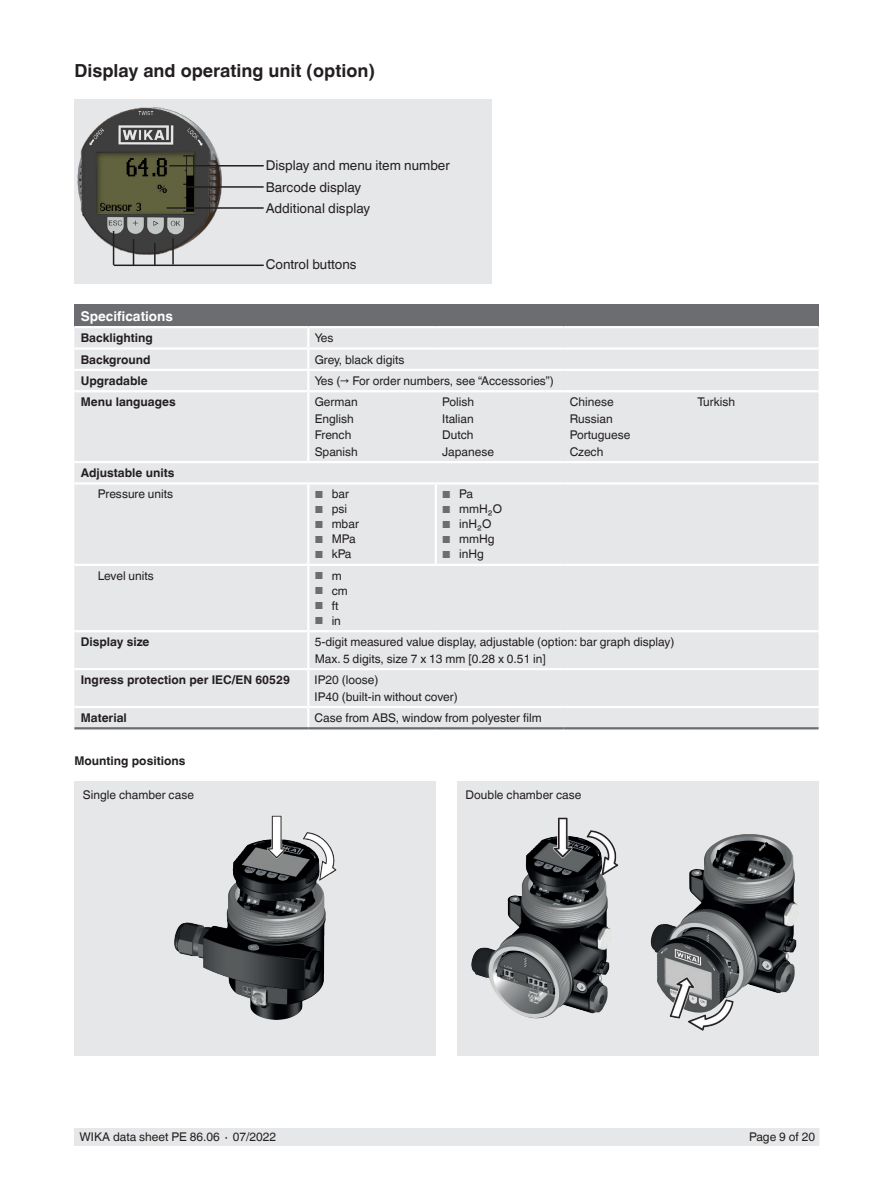
<style>
.page{position:relative;width:893px;height:1188px;background:#fff}
.page>*{position:absolute;margin:0;border:0;box-sizing:border-box;transform-origin:0 0}
.t1{font:700 18px "Helvetica World";color:#231f20}
.t2{font:13.5px "Helvetica World";color:#231f20}
.t3{font:700 13.5px "Helvetica World";color:#fff}
.t4{font:12px/16.5px "Helvetica World";color:#231f20}
.t5{font:700 12px "Helvetica World";color:#231f20}
.t6{font:10.2px "Helvetica World";color:#6c6d70}
.s1{font-size:10.2px;color:#6c6d70}
.s2{font-size:12px;color:#231f20}
</style>
<div class="page">
<div style="left:75px;top:1128px;width:744px;height:17px;background:#e6e7e9"></div>
<div style="left:74px;top:99px;width:418px;height:185px;background:#e6e7e9"></div>
<img style="left:77px;top:107px;width:145px;height:148px">
<hr style="left:167px;top:207px;width:97px;height:2px;background:#231f20">
<hr style="left:169px;top:165px;width:95px;height:2px;background:#231f20">
<hr style="left:114px;top:265px;width:150px;height:1px;background:#231f20">
<hr style="left:172px;top:238px;width:2px;height:27px;background:#231f20">
<hr style="left:154px;top:243px;width:2px;height:22px;background:#231f20">
<svg style="left:133px;top:239px;width:1px;height:26px"></svg>
<hr style="left:113px;top:231px;width:1px;height:34px;background:#231f20">
<hr style="left:187px;top:186px;width:77px;height:2px;background:#231f20">
<div style="left:74px;top:305px;width:745px;height:22px;background:#6c6d70"></div>
<div style="left:74px;top:328px;width:745px;height:399px;background:#e6e7e9"></div>
<hr style="left:74px;top:326px;width:234px;height:2px;background:#fff">
<hr style="left:308px;top:326px;width:128px;height:2px;background:#fff">
<hr style="left:436px;top:326px;width:127px;height:2px;background:#fff">
<hr style="left:563px;top:326px;width:128px;height:2px;background:#fff">
<hr style="left:691px;top:326px;width:128px;height:2px;background:#fff">
<hr style="left:74px;top:347px;width:234px;height:3px;background:#fff">
<hr style="left:308px;top:347px;width:128px;height:3px;background:#fff">
<hr style="left:436px;top:347px;width:127px;height:3px;background:#fff">
<hr style="left:563px;top:347px;width:128px;height:3px;background:#fff">
<hr style="left:691px;top:347px;width:128px;height:3px;background:#fff">
<hr style="left:74px;top:369px;width:234px;height:2px;background:#fff">
<hr style="left:308px;top:369px;width:128px;height:2px;background:#fff">
<svg style="left:307px;top:328px;width:2px;height:62px"></svg>
<hr style="left:436px;top:369px;width:127px;height:2px;background:#fff">
<hr style="left:563px;top:369px;width:128px;height:2px;background:#fff">
<hr style="left:691px;top:369px;width:128px;height:2px;background:#fff">
<hr style="left:74px;top:390px;width:234px;height:2px;background:#fff">
<hr style="left:308px;top:390px;width:128px;height:2px;background:#fff">
<hr style="left:307px;top:392px;width:2px;height:69px;background:#fff">
<hr style="left:436px;top:390px;width:127px;height:2px;background:#fff">
<hr style="left:563px;top:390px;width:128px;height:2px;background:#fff">
<hr style="left:691px;top:390px;width:128px;height:2px;background:#fff">
<hr style="left:74px;top:461px;width:234px;height:2px;background:#fff">
<hr style="left:308px;top:461px;width:128px;height:2px;background:#fff">
<hr style="left:436px;top:461px;width:127px;height:2px;background:#fff">
<hr style="left:563px;top:461px;width:128px;height:2px;background:#fff">
<hr style="left:691px;top:461px;width:128px;height:2px;background:#fff">
<hr style="left:74px;top:482px;width:234px;height:3px;background:#fff">
<hr style="left:308px;top:482px;width:128px;height:3px;background:#fff">
<hr style="left:307px;top:485px;width:2px;height:79px;background:#fff">
<hr style="left:436px;top:482px;width:127px;height:3px;background:#fff">
<hr style="left:563px;top:482px;width:128px;height:3px;background:#fff">
<hr style="left:691px;top:482px;width:128px;height:3px;background:#fff">
<hr style="left:74px;top:564px;width:234px;height:2px;background:#fff">
<hr style="left:308px;top:564px;width:128px;height:2px;background:#fff">
<hr style="left:307px;top:566px;width:2px;height:64px;background:#fff">
<hr style="left:436px;top:564px;width:127px;height:2px;background:#fff">
<hr style="left:563px;top:564px;width:128px;height:2px;background:#fff">
<hr style="left:691px;top:564px;width:128px;height:2px;background:#fff">
<hr style="left:74px;top:630px;width:234px;height:2px;background:#fff">
<hr style="left:308px;top:630px;width:128px;height:2px;background:#fff">
<hr style="left:307px;top:632px;width:2px;height:36px;background:#fff">
<hr style="left:436px;top:630px;width:127px;height:2px;background:#fff">
<hr style="left:563px;top:630px;width:128px;height:2px;background:#fff">
<hr style="left:691px;top:630px;width:128px;height:2px;background:#fff">
<hr style="left:74px;top:668px;width:234px;height:2px;background:#fff">
<hr style="left:308px;top:668px;width:128px;height:2px;background:#fff">
<hr style="left:307px;top:670px;width:2px;height:36px;background:#fff">
<hr style="left:436px;top:668px;width:127px;height:2px;background:#fff">
<hr style="left:563px;top:668px;width:128px;height:2px;background:#fff">
<hr style="left:691px;top:668px;width:128px;height:2px;background:#fff">
<hr style="left:74px;top:706px;width:234px;height:2px;background:#fff">
<hr style="left:308px;top:706px;width:128px;height:2px;background:#fff">
<svg style="left:307px;top:708px;width:2px;height:19px"></svg>
<hr style="left:436px;top:706px;width:127px;height:2px;background:#fff">
<hr style="left:563px;top:706px;width:128px;height:2px;background:#fff">
<hr style="left:691px;top:706px;width:128px;height:2px;background:#fff">
<hr style="left:74px;top:727px;width:234px;height:2px;background:#6c6d70">
<hr style="left:308px;top:727px;width:128px;height:2px;background:#6c6d70">
<hr style="left:436px;top:727px;width:127px;height:2px;background:#6c6d70">
<hr style="left:563px;top:727px;width:128px;height:2px;background:#6c6d70">
<hr style="left:691px;top:727px;width:128px;height:2px;background:#6c6d70">
<hr style="left:435px;top:485px;width:2px;height:79px;background:#fff">
<div style="left:74px;top:782px;width:362px;height:274px;background:#e6e7e9"></div>
<div style="left:457px;top:782px;width:362px;height:274px;background:#e6e7e9"></div>
<img style="left:174px;top:816px;width:163px;height:204px">
<img style="left:471px;top:817px;width:328px;height:214px">
<h1 class="t1" style="left:74px;top:60px;width:302px">Display and operating unit (option)</h1>
<p class="t2" style="left:266px;top:158px;width:186px">Display and menu item number</p>
<p class="t2" style="left:266px;top:200px;width:106px">Additional display</p>
<p class="t2" style="left:266px;top:179px;width:97px">Barcode display</p>
<p class="t2" style="left:266px;top:257px;width:92px">Control buttons</p>
<p class="t3" style="left:81px;top:308px;width:94px">Specifications</p>
<p class="t5" style="left:81px;top:331px;width:74px">Backlighting</p>
<p class="t4" style="left:315px;top:330px;width:20px">Yes</p>
<p class="t5" style="left:81px;top:352px;width:71px">Background</p>
<p class="t4" style="left:315px;top:351px;width:91px">Grey, black digits</p>
<p class="t5" style="left:81px;top:374px;width:68px">Upgradable</p>
<p class="t4" style="left:315px;top:372px;width:241px">Yes (→ For order numbers, see “Accessories”)</p>
<p class="t5" style="left:81px;top:395px;width:96px">Menu languages</p>
<p class="t4" style="left:315px;top:394px;width:45px">German<br>English<br>French<br>Spanish</p>
<p class="t4" style="left:442px;top:394px;width:53px">Polish<br>Italian<br>Dutch<br>Japanese</p>
<p class="t4" style="left:570px;top:394px;width:62px">Chinese<br>Russian<br>Portuguese<br>Czech</p>
<p class="t4" style="left:697px;top:394px;width:39px">Turkish</p>
<p class="t5" style="left:81px;top:466px;width:95px">Adjustable units</p>
<p class="t4" style="left:98px;top:486px;width:77px">Pressure units</p>
<p class="t4" style="left:315px;top:486px;width:36px"><span class="s1">■</span> bar</p>
<p class="t4" style="left:315px;top:501px;width:34px"><span class="s1">■</span> psi</p>
<p class="t4" style="left:315px;top:516px;width:46px"><span class="s1">■</span> mbar</p>
<p class="t4" style="left:315px;top:531px;width:43px"><span class="s1">■</span> MPa</p>
<p class="t4" style="left:315px;top:546px;width:38px"><span class="s1">■</span> kPa</p>
<p class="t4" style="left:442px;top:486px;width:32px"><span class="s1">■</span> Pa</p>
<p class="t4" style="left:442px;top:501px;width:61px"><span class="s1">■</span> mmH₂O</p>
<p class="t4" style="left:442px;top:516px;width:51px"><span class="s1">■</span> inH₂O</p>
<p class="t4" style="left:442px;top:531px;width:54px"><span class="s1">■</span> mmHg</p>
<p class="t4" style="left:442px;top:546px;width:43px"><span class="s1">■</span> inHg</p>
<p class="t4" style="left:98px;top:567px;width:57px">Level units</p>
<p class="t6" style="left:315px;top:570px;width:28px">■ <span class="s2">m</span></p>
<p class="t4" style="left:315px;top:582px;width:35px"><span class="s1">■</span> cm</p>
<p class="t4" style="left:315px;top:597px;width:25px"><span class="s1">■</span> ft</p>
<p class="t4" style="left:315px;top:612px;width:28px"><span class="s1">■</span> in</p>
<p class="t5" style="left:81px;top:635px;width:70px">Display size</p>
<p class="t4" style="left:315px;top:634px;width:361px">5-digit measured value display, adjustable (option: bar graph display)<br>Max. 5 digits, size 7 x 13 mm [0.28 x 0.51 in]</p>
<p class="t5" style="left:81px;top:673px;width:211px">Ingress protection per IEC/EN 60529</p>
<p class="t4" style="left:315px;top:672px;width:145px">IP20 (loose)<br>IP40 (built-in without cover)</p>
<p class="t5" style="left:81px;top:711px;width:48px">Material</p>
<p class="t4" style="left:315px;top:710px;width:228px">Case from ABS, window from polyester film</p>
<p class="t5" style="left:74px;top:754px;width:112px">Mounting positions</p>
<p class="t4" style="left:83px;top:786px;width:113px">Single chamber case</p>
<p class="t4" style="left:466px;top:786px;width:117px">Double chamber case</p>
<p class="t4" style="left:80px;top:1129px;width:198px">WIKA data sheet PE 86.06 ∙ 07/2022</p>
<p class="t4" style="left:749px;top:1129px;width:68px">Page 9 of 20</p>
</div>
